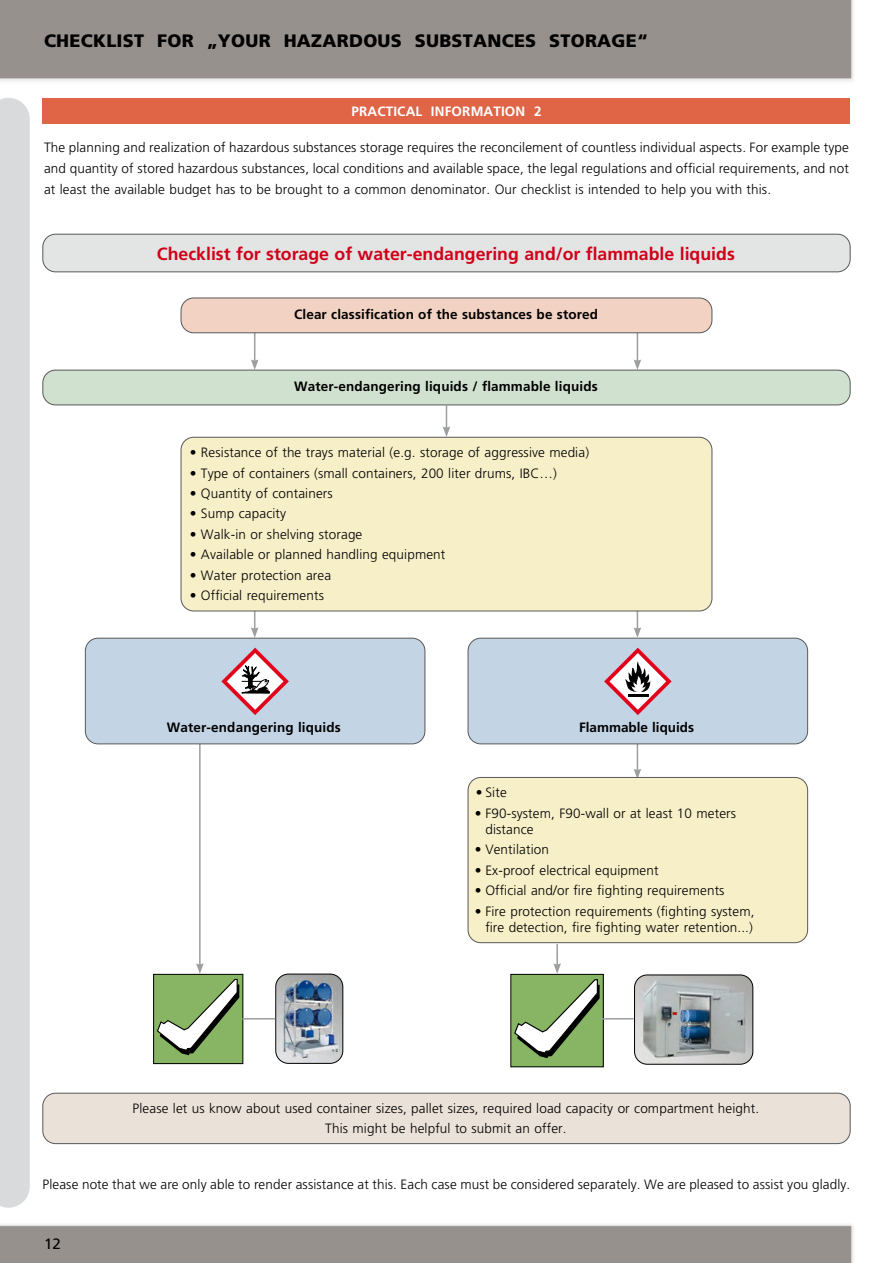
<style>
.page{position:relative;width:893px;height:1263px;background:#fff}
.page>*{position:absolute;margin:0;border:0;box-sizing:border-box;transform-origin:0 0}
.t1{font:900 18px "Frutiger";letter-spacing:.015em;color:#000}
.t2{font:700 17.7px "Frutiger";color:#d10019}
.t3{font:15px "Frutiger";color:#000}
.t4{font:300 13.5px/16.2px "Frutiger";letter-spacing:.01em;color:#000}
.t5{font:700 13.5px "Frutiger";letter-spacing:.01em;color:#000}
.t6{font:700 13.5px "Frutiger";letter-spacing:.01em;color:#fff}
</style>
<div class="page">
<hr style="left:254px;top:332px;width:1px;height:30px;background:#9c9e9f">
<svg style="left:251px;top:359px;width:8px;height:11px"></svg>
<hr style="left:637px;top:332px;width:1px;height:30px;background:#9c9e9f">
<svg style="left:634px;top:359px;width:7px;height:11px"></svg>
<hr style="left:637px;top:741px;width:1px;height:30px;background:#9c9e9f">
<svg style="left:634px;top:769px;width:7px;height:8px"></svg>
<div style="left:43px;top:234px;width:807px;height:38px;background:#e3e4e4;border-radius:13px"></div>
<div style="left:43px;top:234px;width:807px;height:38px;border:1px solid #58585a;border-radius:13px"></div>
<div style="left:181px;top:298px;width:531px;height:35px;background:#f2d2c2;border-radius:13px"></div>
<div style="left:181px;top:298px;width:531px;height:35px;border:1px solid #58585a;border-radius:13px"></div>
<div style="left:468px;top:638px;width:340px;height:106px;background:#c3d4e5;border-radius:13px"></div>
<div style="left:468px;top:638px;width:340px;height:106px;border:1px solid #58585a;border-radius:13px"></div>
<div style="left:43px;top:370px;width:807px;height:35px;background:#d1e1cf;border-radius:13px"></div>
<div style="left:43px;top:370px;width:807px;height:35px;border:1px solid #58585a;border-radius:13px"></div>
<div style="left:468px;top:777px;width:340px;height:166px;background:#f7efc8;border-radius:13px"></div>
<div style="left:468px;top:777px;width:340px;height:166px;border:1px solid #58585a;border-radius:13px"></div>
<div style="left:43px;top:1093px;width:807px;height:50px;background:#eae1d8;border-radius:13px"></div>
<div style="left:43px;top:1093px;width:807px;height:51px;border:1px solid #58585a;border-radius:13px"></div>
<svg style="left:443px;top:404px;width:7px;height:33px"></svg>
<hr style="left:199px;top:736px;width:2px;height:230px;background:#9c9e9f">
<svg style="left:251px;top:611px;width:8px;height:27px"></svg>
<hr style="left:637px;top:600px;width:1px;height:30px;background:#9c9e9f">
<svg style="left:634px;top:627px;width:7px;height:11px"></svg>
<hr style="left:556px;top:944px;width:2px;height:22px;background:#9c9e9f">
<div style="left:43px;top:98px;width:807px;height:25px;background:#df6546"></div>
<div style="left:181px;top:437px;width:531px;height:174px;background:#f7efc8;border-radius:13px"></div>
<div style="left:181px;top:437px;width:531px;height:174px;border:1px solid #58585a;border-radius:13px"></div>
<svg style="left:604px;top:648px;width:68px;height:67px"></svg>
<hr style="left:628px;top:694px;width:21px;height:2px;background:#000">
<div style="left:85px;top:638px;width:340px;height:106px;background:#c3d4e5;border-radius:13px"></div>
<div style="left:85px;top:638px;width:340px;height:106px;border:1px solid #58585a;border-radius:13px"></div>
<svg style="left:221px;top:648px;width:68px;height:67px"></svg>
<svg style="left:153px;top:974px;width:94px;height:91px"></svg>
<div style="left:154px;top:974px;width:89px;height:89px;background:#88b564"></div>
<div style="left:153px;top:974px;width:90px;height:90px;border:1px solid #000"></div>
<svg style="left:156px;top:963px;width:83px;height:92px"></svg>
<div style="left:511px;top:974px;width:92px;height:93px;background:#88b564"></div>
<div style="left:510px;top:974px;width:94px;height:93px;border:1px solid #000"></div>
<svg style="left:513px;top:963px;width:87px;height:95px"></svg>
<img style="left:276px;top:974px;width:67px;height:89px">
<div style="left:275px;top:974px;width:68px;height:90px;border:1px solid #000;border-radius:13px"></div>
<hr style="left:242px;top:1018px;width:33px;height:1px;background:#9c9e9f">
<hr style="left:601px;top:1018px;width:33px;height:1px;background:#9c9e9f">
<div style="left:0;top:98px;width:30px;height:1110px;background:#d9dadb"></div>
<img style="left:635px;top:976px;width:118px;height:88px">
<div style="left:634px;top:974px;width:119px;height:90px;border:1px solid #000;border-radius:13px"></div>
<h1 class="t1" style="left:44px;top:30px;width:606px">CHECKLIST FOR „YOUR HAZARDOUS SUBSTANCES STORAGE“</h1>
<p class="t6" style="left:351px;top:103px;width:192px">PRACTICAL INFORMATION 2</p>
<p class="t4" style="left:44px;top:137px;width:806px;line-height:21px;text-align:justify">The planning and realization of hazardous substances storage requires the reconcilement of countless individual aspects. For example type and quantity of stored hazardous substances, local conditions and available space, the legal regulations and official requirements, and not at least the available budget has to be brought to a common denominator. Our checklist is intended to help you with this.</p>
<h2 class="t2" style="left:157px;top:244px;width:579px">Checklist for storage of water-endangering and/or flammable liquids</h2>
<p class="t5" style="left:294px;top:307px;width:306px">Clear classification of the substances be stored</p>
<p class="t5" style="left:294px;top:379px;width:305px">Water-endangering liquids / flammable liquids</p>
<p class="t4" style="left:190px;top:444px;width:401px">• Resistance of the trays material (e.g. storage of aggressive media)</p>
<p class="t4" style="left:190px;top:465px;width:369px">• Type of containers (small containers, 200 liter drums, IBC…)</p>
<p class="t4" style="left:190px;top:485px;width:144px">• Quantity of containers</p>
<p class="t4" style="left:190px;top:506px;width:98px">• Sump capacity</p>
<p class="t4" style="left:190px;top:526px;width:174px">• Walk-in or shelving storage</p>
<p class="t4" style="left:190px;top:547px;width:257px">• Available or planned handling equipment</p>
<p class="t4" style="left:190px;top:567px;width:143px">• Water protection area</p>
<p class="t4" style="left:190px;top:587px;width:136px">• Official requirements</p>
<p class="t5" style="left:167px;top:720px;width:175px">Water-endangering liquids</p>
<p class="t5" style="left:579px;top:720px;width:117px">Flammable liquids</p>
<p class="t4" style="left:476px;top:784px;width:32px">• Site</p>
<p class="t4" style="left:485px;top:805px;width:252px;text-indent:-11px">• F90-system, F90-wall or at least 10 meters distance</p>
<p class="t4" style="left:475px;top:842px;width:76px">• Ventilation</p>
<p class="t4" style="left:475px;top:862px;width:185px">• Ex-proof electrical equipment</p>
<p class="t4" style="left:475px;top:882px;width:251px">• Official and/or fire fighting requirements</p>
<p class="t4" style="left:475px;top:903px;width:281px;text-align:right">• Fire protection requirements (fighting system, fire detection, fire fighting water retention...)</p>
<p class="t4" style="left:133px;top:1098px;width:628px;line-height:19.5px;text-align:center">Please let us know about used container sizes, pallet sizes, required load capacity or compartment height.<br>This might be helpful to submit an offer.</p>
<p class="t4" style="left:43px;top:1176px;width:809px">Please note that we are only able to render assistance at this. Each case must be considered separately. We are pleased to assist you gladly.</p>
<p class="t3" style="left:44px;top:1235px;width:18px">12</p>
</div>
